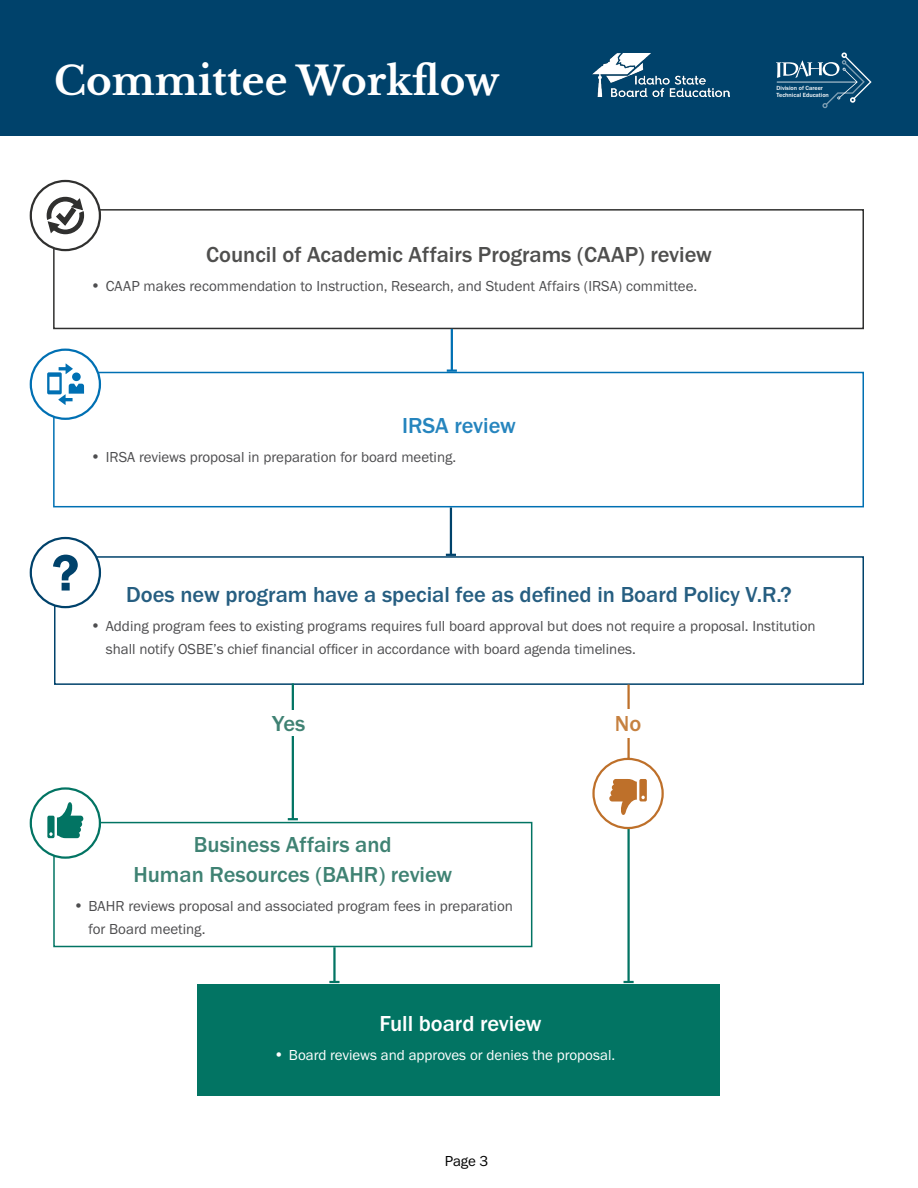
<style>
.page{position:relative;width:918px;height:1188px;background:#fff}
.page>*{position:absolute;margin:0;border:0;box-sizing:border-box;transform-origin:0 0}
.t1{font:700 39px "Libre Baskerville";color:#fff}
.t2{font:500 22.5px "Franklin Gothic URW";color:#265e81}
.t3{font:500 22.5px/30px "Franklin Gothic URW";color:#3f8273;text-align:center}
.t4{font:500 22.5px "Franklin Gothic URW";color:#4f4f4e}
.t5{font:500 22.5px "Franklin Gothic URW";color:#fff}
.t6{font:500 22.5px "Franklin Gothic URW";letter-spacing:-.005em;color:#2685be}
.t7{font:500 22.5px "Franklin Gothic URW";color:#c68140}
.t8{font:15px/22.5px "Franklin Gothic URW Boo";color:#4d4d4f}
.t9{font:15px "Franklin Gothic URW Boo";color:#fff}
.t10{font:15px "Franklin Gothic URW Boo";color:#000}
.t11{font:500 6.15px/6.8px "Franklin Gothic URW";color:#fff}
</style>
<div class="page">
<div style="left:0;top:0;width:918px;height:136px;background:#00426b"></div>
<hr style="left:627px;top:758px;width:3px;height:224px;background:#027463">
<svg style="left:624px;top:981px;width:10px;height:2px"></svg>
<div style="left:53px;top:209px;width:811px;height:120px;border:2px solid #30302f"></div>
<div style="left:31px;top:181px;width:69px;height:69px;background:#fff;border-radius:50%"></div>
<div style="left:30px;top:180px;width:71px;height:71px;border:2px solid #30302f;border-radius:50%"></div>
<svg style="left:46px;top:196px;width:39px;height:39px"></svg>
<div style="left:53px;top:372px;width:811px;height:135px;border:2px solid #0070b3"></div>
<div style="left:31px;top:350px;width:69px;height:69px;background:#fff;border-radius:50%"></div>
<div style="left:30px;top:349px;width:71px;height:71px;border:2px solid #0070b3;border-radius:50%"></div>
<div style="left:54px;top:556px;width:810px;height:129px;border:2px solid #00426b"></div>
<div style="left:31px;top:538px;width:69px;height:69px;background:#fff;border-radius:50%"></div>
<div style="left:30px;top:537px;width:71px;height:71px;border:2px solid #00426b;border-radius:50%"></div>
<svg style="left:53px;top:555px;width:25px;height:36px"></svg>
<div style="left:53px;top:822px;width:479px;height:125px;border:2px solid #027463"></div>
<div style="left:198px;top:984px;width:522px;height:112px;background:#027463"></div>
<svg style="left:47px;top:363px;width:37px;height:42px"></svg>
<hr style="left:451px;top:329px;width:2px;height:42px;background:#0070b3">
<svg style="left:447px;top:370px;width:10px;height:2px"></svg>
<hr style="left:450px;top:507px;width:2px;height:48px;background:#00426b">
<svg style="left:446px;top:554px;width:10px;height:2px"></svg>
<hr style="left:292px;top:683px;width:2px;height:136px;background:#027463">
<svg style="left:288px;top:818px;width:10px;height:2px"></svg>
<hr style="left:627px;top:685px;width:3px;height:79px;background:#be702a">
<div style="left:594px;top:759px;width:69px;height:69px;background:#fff;border-radius:50%"></div>
<div style="left:592px;top:758px;width:72px;height:71px;border:2px solid #be702a;border-radius:50%"></div>
<svg style="left:609px;top:779px;width:38px;height:36px"></svg>
<div style="left:31px;top:788px;width:69px;height:70px;background:#fff;border-radius:50%"></div>
<div style="left:30px;top:787px;width:71px;height:72px;border:2px solid #027463;border-radius:50%"></div>
<svg style="left:47px;top:802px;width:36px;height:36px"></svg>
<svg style="left:776px;top:53px;width:96px;height:55px"></svg>
<hr style="left:333px;top:947px;width:3px;height:35px;background:#027463">
<svg style="left:329px;top:981px;width:11px;height:2px"></svg>
<div style="left:241px;top:711px;width:96px;height:25px;background:#fff"></div>
<div style="left:604px;top:709px;width:49px;height:29px;background:#fff"></div>
<h1 class="t1" style="left:54px;top:57px;width:475px">Full proposal workflow</h1>
<h1 class="t1" style="left:54px;top:57px;width:447px">Committee Workflow</h1>
<h2 class="t4" style="left:206px;top:241px;width:507px">Council of Academic Affairs Programs (CAAP) review</h2>
<p class="t8" style="left:106px;top:275px;width:593px">CAAP makes recommendation to Instruction, Research, and Student Affairs (IRSA) committee.</p>
<h2 class="t6" style="left:402px;top:411px;width:115px">IRSA review</h2>
<p class="t8" style="left:106px;top:445px;width:352px">IRSA reviews proposal in preparation for board meeting.</p>
<p class="t11" style="left:776px;top:84px;width:54px">Division of Career<br>Technical Education</p>
<h2 class="t2" style="left:126px;top:580px;width:667px">Does new program have a special fee as defined in Board Policy V.R.?</h2>
<p class="t8" style="left:106px;top:615px;width:711px">Adding program fees to existing programs requires full board approval but does not require a proposal. Institution shall notify OSBE’s chief financial officer in accordance with board agenda timelines.</p>
<h2 class="t3" style="left:272px;top:708px;width:35px">Yes</h2>
<h2 class="t7" style="left:615px;top:709px;width:28px">No</h2>
<h2 class="t3" style="left:133px;top:829px;width:320px">Business Affairs and<br>Human Resources (BAHR) review</h2>
<p class="t8" style="left:89px;top:895px;width:426px">BAHR reviews proposal and associated program fees in preparation for Board meeting.</p>
<h2 class="t5" style="left:379px;top:1009px;width:164px">Full board review</h2>
<p class="t9" style="left:289px;top:1045px;width:328px">Board reviews and approves or denies the proposal.</p>
<p class="t10" style="left:445px;top:1151px;width:45px">Page 3</p>
</div>
